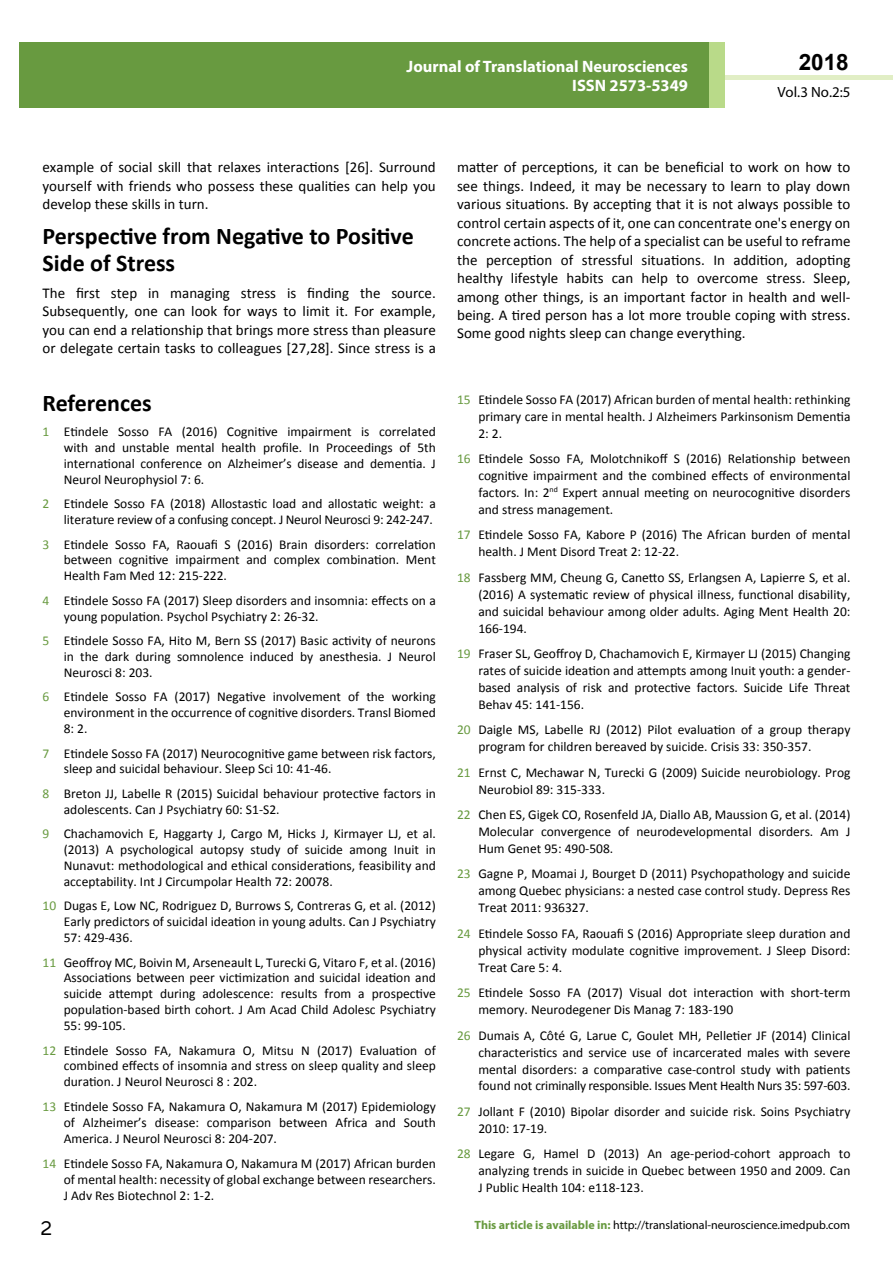
<style>
.page{position:relative;width:893px;height:1263px;background:#fff}
.page>*{position:absolute;margin:0;border:0;box-sizing:border-box;transform-origin:0 0}
.t1{font:25.5px "Tunga";color:#000}
.t2{font:700 24px/26.4px "Calibri";color:#000}
.t3{font:700 22.5px "Arial";color:#000}
.t4{font:700 18px/21.6px "Myriad Pro";color:#fff;text-align:right;scale:.96 1}
.t5{font:700 16.5px/19.8px "Myriad Pro";color:#fff;text-align:right}
.t6{font:15px/18.5px "Calibri";color:#000;text-align:justify}
.t7{font:14.85px "Myriad Pro";color:#000}
.t8{font:13.5px/17px "Calibri";color:#000;text-align:justify}
.t9{font:12px "Myriad Pro";color:#000}
.s1{color:#689a40}
.s2{font-weight:700;color:#689a40}
</style>
<div class="page">
<hr style="left:725px;top:75px;width:168px;height:4px;background:#e1eec5">
<div style="left:19px;top:42px;width:690px;height:66px;background:#689a40"></div>
<div style="left:709px;top:42px;width:16px;height:66px;background:#b9da89"></div>
<h3 class="t4" style="left:517px;top:53px;width:198px">ARCHIVOS DE MEDICINA<br>ISSN 1698-9465</h3>
<p class="t5" style="left:407px;top:56px;width:283px">Journal of Translational Neurosciences<br>ISSN 2573-5349</p>
<h3 class="t3" style="left:799px;top:47px;width:52px">2018</h3>
<p class="t7" style="left:777px;top:83px;width:75px">Vol.3 No.2:5</p>
<p class="t6" style="left:43px;top:158px;width:395px">example of social skill that relaxes interactions [26]. Surround yourself with friends who possess these qualities can help you develop these skills in turn.</p>
<h2 class="t2" style="left:43px;top:223px;width:373px">Perspective from Negative to Positive<br>Side of Stress</h2>
<p class="t6" style="left:43px;top:283px;width:395px">The first step in managing stress is finding the source.<br>Subsequently, one can look for ways to limit it. For example, you can end a relationship that brings more stress than pleasure or delegate certain tasks to colleagues [27,28]. Since stress is a</p>
<h2 class="t2" style="left:43px;top:390px;width:111px">References</h2>
<p class="t8" style="left:64px;top:424px;width:374px;line-height:15.9px;text-indent:-21px"><span class="s1">1</span> Etindele Sosso FA (2016) Cognitive impairment is correlated with and unstable mental health profile. In Proceedings of 5th international conference on Alzheimer’s disease and dementia. J Neurol Neurophysiol 7: 6.</p>
<p class="t8" style="left:43px;top:496px;width:395px;line-height:15.9px;text-align:right"><span class="s1">2</span> Etindele Sosso FA (2018) Allostastic load and allostatic weight: a literature review of a confusing concept. J Neurol Neurosci 9: 242-247.</p>
<p class="t8" style="left:64px;top:536px;width:374px;line-height:15.9px;text-indent:-21px"><span class="s1">3</span> Etindele Sosso FA, Raouafi S (2016) Brain disorders: correlation between cognitive impairment and complex combination. Ment Health Fam Med 12: 215-222.</p>
<p class="t8" style="left:64px;top:592px;width:374px;line-height:15.9px;text-indent:-21px"><span class="s1">4</span> Etindele Sosso FA (2017) Sleep disorders and insomnia: effects on a young population. Psychol Psychiatry 2: 26-32.</p>
<p class="t8" style="left:64px;top:633px;width:374px;line-height:15.9px;text-indent:-21px"><span class="s1">5</span> Etindele Sosso FA, Hito M, Bern SS (2017) Basic activity of neurons in the dark during somnolence induced by anesthesia. J Neurol Neurosci 8: 203.</p>
<p class="t8" style="left:64px;top:689px;width:374px;line-height:15.9px;text-indent:-21px"><span class="s1">6</span> Etindele Sosso FA (2017) Negative involvement of the working environment in the occurrence of cognitive disorders. Transl Biomed 8: 2.</p>
<p class="t8" style="left:64px;top:745px;width:374px;line-height:15.9px;text-indent:-21px"><span class="s1">7</span> Etindele Sosso FA (2017) Neurocognitive game between risk factors, sleep and suicidal behaviour. Sleep Sci 10: 41-46.</p>
<p class="t8" style="left:64px;top:785px;width:374px;line-height:15.9px;text-indent:-21px"><span class="s1">8</span> Breton JJ, Labelle R (2015) Suicidal behaviour protective factors in adolescents. Can J Psychiatry 60: S1-S2.</p>
<p class="t8" style="left:64px;top:826px;width:374px;line-height:15.9px;text-indent:-21px"><span class="s1">9</span> Chachamovich E, Haggarty J, Cargo M, Hicks J, Kirmayer LJ, et al. (2013) A psychological autopsy study of suicide among Inuit in Nunavut: methodological and ethical considerations, feasibility and acceptability. Int J Circumpolar Health 72: 20078.</p>
<p class="t8" style="left:64px;top:898px;width:374px;line-height:15.9px;text-indent:-21px"><span class="s1">10</span> Dugas E, Low NC, Rodriguez D, Burrows S, Contreras G, et al. (2012)<br>Early predictors of suicidal ideation in young adults. Can J Psychiatry 57: 429-436.</p>
<p class="t8" style="left:64px;top:954px;width:374px;line-height:15.9px;text-indent:-21px"><span class="s1">11</span> Geoffroy MC, Boivin M, Arseneault L, Turecki G, Vitaro F, et al. (2016)<br>Associations between peer victimization and suicidal ideation and suicide attempt during adolescence: results from a prospective population-based birth cohort. J Am Acad Child Adolesc Psychiatry 55: 99-105.</p>
<p class="t8" style="left:64px;top:1042px;width:374px;line-height:15.9px;text-indent:-21px"><span class="s1">12</span> Etindele Sosso FA, Nakamura O, Mitsu N (2017) Evaluation of combined effects of insomnia and stress on sleep quality and sleep duration. J Neurol Neurosci 8 : 202.</p>
<p class="t8" style="left:64px;top:1098px;width:374px;line-height:16px;text-indent:-21px"><span class="s1">13</span> Etindele Sosso FA, Nakamura O, Nakamura M (2017) Epidemiology of Alzheimer’s disease: comparison between Africa and South America. J Neurol Neurosci 8: 204-207.</p>
<p class="t8" style="left:64px;top:1155px;width:374px;line-height:16.2px;text-indent:-21px"><span class="s1">14</span> Etindele Sosso FA, Nakamura O, Nakamura M (2017) African burden of mental health: necessity of global exchange between researchers.<br>J Adv Res Biotechnol 2: 1-2.</p>
<h1 class="t1" style="left:41px;top:1211px;width:13px">2</h1>
<p class="t6" style="left:457px;top:158px;width:395px">matter of perceptions, it can be beneficial to work on how to see things. Indeed, it may be necessary to learn to play down various situations. By accepting that it is not always possible to control certain aspects of it, one can concentrate one's energy on concrete actions. The help of a specialist can be useful to reframe the perception of stressful situations. In addition, adopting healthy lifestyle habits can help to overcome stress. Sleep, among other things, is an important factor in health and well&shy;being. A tired person has a lot more trouble coping with stress.<br>Some good nights sleep can change everything.</p>
<p class="t8" style="left:478px;top:391px;width:374px;text-indent:-21px"><span class="s1">15</span> Etindele Sosso FA (2017) African burden of mental health: rethinking primary care in mental health. J Alzheimers Parkinsonism Dementia 2: 2.</p>
<p class="t8" style="left:478px;top:450px;width:374px;text-indent:-21px"><span class="s1">16</span> Etindele Sosso FA, Molotchnikoff S (2016) Relationship between cognitive impairment and the combined effects of environmental factors. In: 2<sup>nd</sup> Expert annual meeting on neurocognitive disorders and stress management.</p>
<p class="t8" style="left:478px;top:526px;width:374px;text-indent:-21px"><span class="s1">17</span> Etindele Sosso FA, Kabore P (2016) The African burden of mental health. J Ment Disord Treat 2: 12-22.</p>
<p class="t8" style="left:478px;top:569px;width:374px;text-indent:-21px"><span class="s1">18</span> Fassberg MM, Cheung G, Canetto SS, Erlangsen A, Lapierre S, et al. (2016) A systematic review of physical illness, functional disability, and suicidal behaviour among older adults. Aging Ment Health 20:<br>166-194.</p>
<p class="t8" style="left:478px;top:645px;width:374px;text-indent:-21px"><span class="s1">19</span> Fraser SL, Geoffroy D, Chachamovich E, Kirmayer LJ (2015) Changing rates of suicide ideation and attempts among Inuit youth: a gender&shy;based analysis of risk and protective factors. Suicide Life Threat Behav 45: 141-156.</p>
<p class="t8" style="left:478px;top:721px;width:374px;text-indent:-21px"><span class="s1">20</span> Daigle MS, Labelle RJ (2012) Pilot evaluation of a group therapy program for children bereaved by suicide. Crisis 33: 350-357.</p>
<p class="t8" style="left:478px;top:764px;width:374px;text-indent:-21px"><span class="s1">21</span> Ernst C, Mechawar N, Turecki G (2009) Suicide neurobiology. Prog<br>Neurobiol 89: 315-333.</p>
<p class="t8" style="left:478px;top:806px;width:374px;text-indent:-21px"><span class="s1">22</span> Chen ES, Gigek CO, Rosenfeld JA, Diallo AB, Maussion G, et al. (2014)<br>Molecular convergence of neurodevelopmental disorders. Am J Hum Genet 95: 490-508.</p>
<p class="t8" style="left:478px;top:865px;width:374px;text-indent:-21px"><span class="s1">23</span> Gagne P, Moamai J, Bourget D (2011) Psychopathology and suicide among Quebec physicians: a nested case control study. Depress Res Treat 2011: 936327.</p>
<p class="t8" style="left:478px;top:925px;width:374px;text-indent:-21px"><span class="s1">24</span> Etindele Sosso FA, Raouafi S (2016) Appropriate sleep duration and physical activity modulate cognitive improvement. J Sleep Disord:<br>Treat Care 5: 4.</p>
<p class="t8" style="left:478px;top:984px;width:374px;text-indent:-21px"><span class="s1">25</span> Etindele Sosso FA (2017) Visual dot interaction with short-term memory. Neurodegener Dis Manag 7: 183-190</p>
<p class="t8" style="left:478px;top:1027px;width:374px;text-indent:-21px"><span class="s1">26</span> Dumais A, Côté G, Larue C, Goulet MH, Pelletier JF (2014) Clinical characteristics and service use of incarcerated males with severe mental disorders: a comparative case-control study with patients found not criminally responsible. Issues Ment Health Nurs 35: 597-603.</p>
<p class="t8" style="left:478px;top:1103px;width:374px;text-indent:-21px"><span class="s1">27</span> Jollant F (2010) Bipolar disorder and suicide risk. Soins Psychiatry<br>2010: 17-19.</p>
<p class="t8" style="left:478px;top:1145px;width:374px;text-indent:-21px"><span class="s1">28</span> Legare G, Hamel D (2013) An age-period-cohort approach to analyzing trends in suicide in Quebec between 1950 and 2009. Can J Public Health 104: e118-123.</p>
<p class="t9" style="left:475px;top:1217px;width:377px"><span class="s2">This article is available in:</span> http://translational-neuroscience.imedpub.com</p>
</div>
